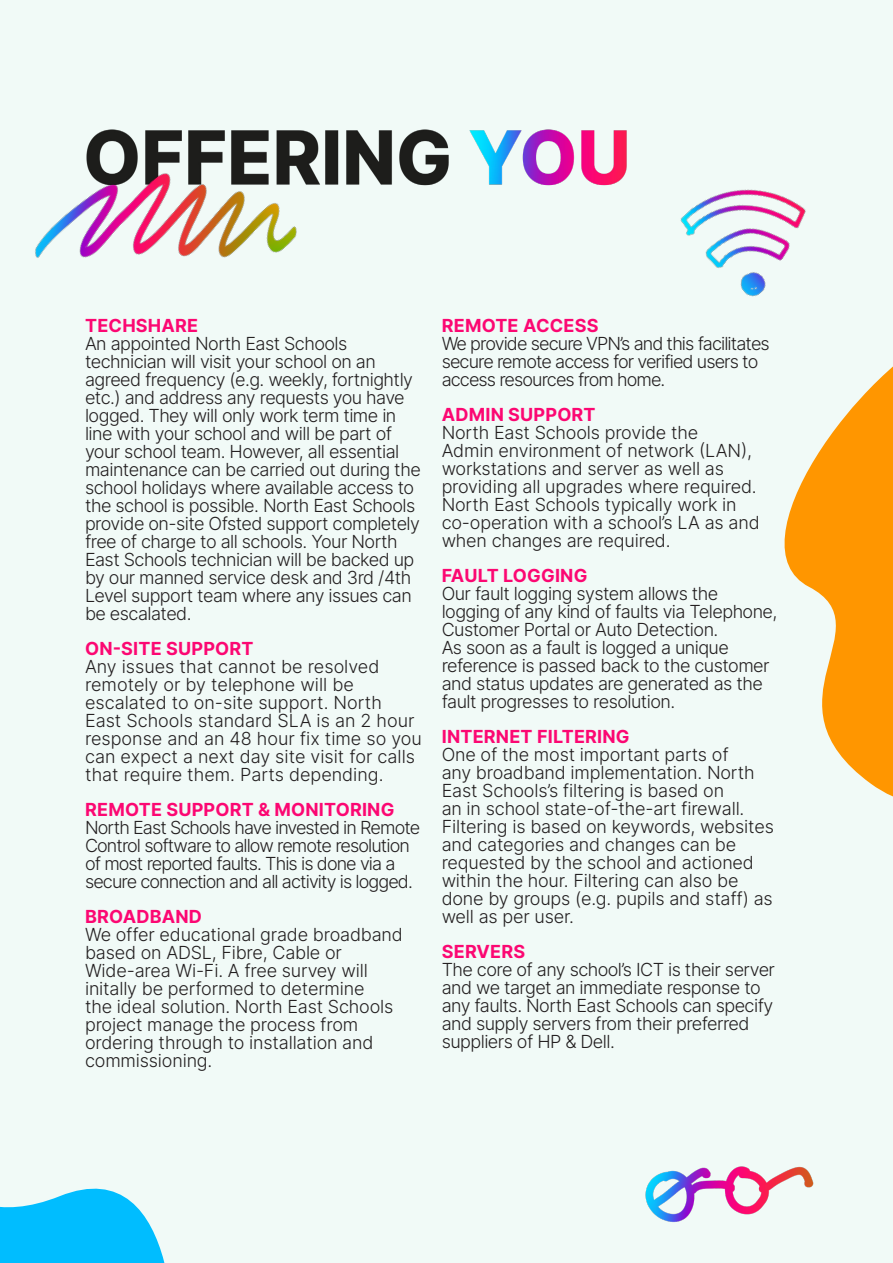
<style>
.page{position:relative;width:893px;height:1263px;background:#f1faf7}
.page>*{position:absolute;margin:0;border:0;box-sizing:border-box;transform-origin:0 0}
.t1{font:300 18px/18px "Inter";letter-spacing:-.03em;color:#231f20}
.t2{font:300 18px/18px "Inter";letter-spacing:-.01em;color:#231f20}
.t3{font:300 18px/18px "Inter";letter-spacing:-.05em;color:#231f20}
.t4{font:300 18px/18px "Inter";color:#231f20}
.t5{font:700 18px "Inter";letter-spacing:.01em;color:#fc0772}
</style>
<div class="page">
<img style="left:388px;top:129px;width:239px;height:57px">
<img style="left:35px;top:129px;width:353px;height:129px">
<img style="left:680px;top:189px;width:126px;height:95px">
<img style="left:645px;top:1166px;width:169px;height:56px">
<svg style="left:740px;top:284px;width:153px;height:513px"></svg>
<svg style="left:0;top:1188px;width:165px;height:75px"></svg>
<p class="t5" style="left:85px;top:312px;width:115px">TECHSHARE</p>
<p class="t1" style="left:85px;top:334px;width:337px">An appointed North East Schools technician will visit your school on an agreed frequency (e.g. weekly, fortnightly etc.) and address any requests you have logged. They will only work term time in line with your school and will be part of your school team. However, all essential maintenance can be carried out during the school holidays where available access to the school is possible. North East Schools provide on-site Ofsted support completely free of charge to all schools. Your North East Schools technician will be backed up by our manned service desk and 3rd /4th Level support team where any issues can be escalated.</p>
<p class="t5" style="left:85px;top:635px;width:170px">ON-SITE SUPPORT</p>
<p class="t4" style="left:85px;top:657px;width:338px">Any issues that cannot be resolved remotely or by telephone will be escalated to on-site support. North East Schools standard SLA is an 2 hour response and an 48 hour fix time so you can expect a next day site visit for calls that require them. Parts depending.</p>
<p class="t5" style="left:85px;top:796px;width:311px">REMOTE SUPPORT &amp; MONITORING</p>
<p class="t3" style="left:85px;top:818px;width:337px">North East Schools have invested in Remote Control software to allow remote resolution of most reported faults. This is done via a secure connection and all activity is logged.</p>
<p class="t5" style="left:85px;top:903px;width:118px">BROADBAND</p>
<p class="t2" style="left:85px;top:925px;width:319px">We offer educational grade broadband based on ADSL, Fibre, Cable or<br>Wide-area Wi-Fi. A free survey will initally be performed to determine<br>the ideal solution. North East Schools project manage the process from ordering through to installation and commissioning.</p>
<p class="t5" style="left:442px;top:312px;width:158px">REMOTE ACCESS</p>
<p class="t3" style="left:442px;top:334px;width:330px">We provide secure VPN’s and this facilitates secure remote access for verified users to access resources from home.</p>
<p class="t5" style="left:442px;top:401px;width:155px">ADMIN SUPPORT</p>
<p class="t2" style="left:442px;top:423px;width:319px">North East Schools provide the<br>Admin environment of network (LAN), workstations and server as well as providing all upgrades where required.<br>North East Schools typically work in co-operation with a school’s LA as and when changes are required.</p>
<p class="t5" style="left:442px;top:562px;width:147px">FAULT LOGGING</p>
<p class="t1" style="left:442px;top:584px;width:337px">Our fault logging system allows the logging of any kind of faults via Telephone, Customer Portal or Auto Detection.<br>As soon as a fault is logged a unique reference is passed back to the customer and status updates are generated as the fault progresses to resolution.</p>
<p class="t5" style="left:442px;top:723px;width:189px">INTERNET FILTERING</p>
<p class="t2" style="left:442px;top:745px;width:334px">One of the most important parts of<br>any broadband implementation. North East Schools’s filtering is based on<br>an in school state-of-the-art firewall.<br>Filtering is based on keywords, websites and categories and changes can be requested by the school and actioned within the hour. Filtering can also be done by groups (e.g. pupils and staff) as well as per user.</p>
<p class="t5" style="left:442px;top:938px;width:85px">SERVERS</p>
<p class="t1" style="left:442px;top:960px;width:335px">The core of any school’s ICT is their server and we target an immediate response to any faults. North East Schools can specify and supply servers from their preferred suppliers of HP &amp; Dell.</p>
</div>
